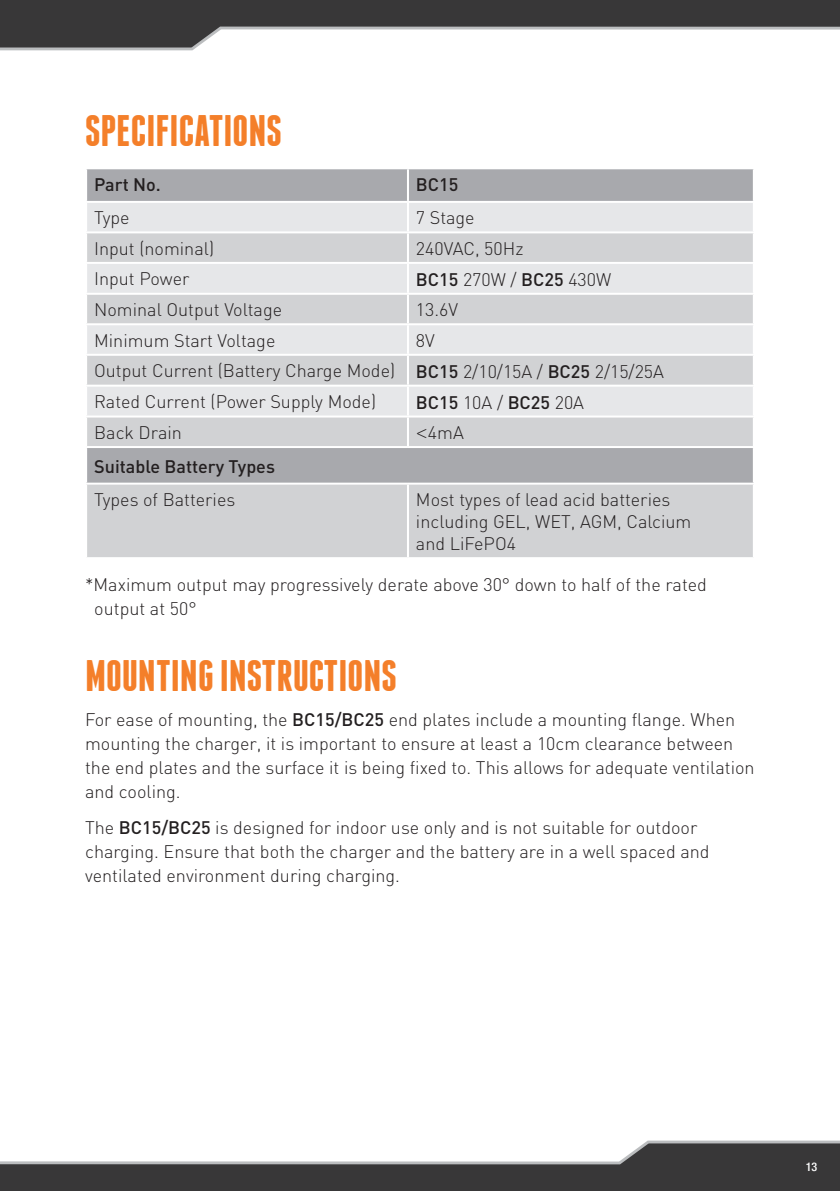
<style>
.page{position:relative;width:840px;height:1191px;background:#fff}
.page>*{position:absolute;margin:0;border:0;box-sizing:border-box;transform-origin:0 0}
.Manual_HEADER_1{font:700 44px "Franchise";color:#f47f2a}
.Manual_BODY{font:300 18px/24px "DIN";color:#231f20}
.Manual_TABLE{font:300 18px/22px "DIN";color:#231f20}
.Manual_TABLE-2{font:500 18px "DIN";color:#231f20}
.t1{font:500 condensed 12px "Helvetica Neue LT";color:#fff}
.s1{font-weight:500}
.s2{font-weight:300}
.s3{font-family:"Avenir"}
</style>
<div class="page">
<div style="left:0;top:1165px;width:839px;height:26px;background:#383738"></div>
<svg style="left:0;top:1140px;width:839px;height:25px"></svg>
<div style="left:0;top:0;width:839px;height:25px;background:#383738"></div>
<svg style="left:0;top:25px;width:839px;height:26px"></svg>
<div style="left:87px;top:169px;width:665px;height:32px;background:#a8a9ad"></div>
<div style="left:87px;top:203px;width:665px;height:28px;background:#e6e7e9"></div>
<svg style="left:87px;top:233px;width:665px;height:324px;background:#d8d8da"></svg>
<div style="left:86px;top:447px;width:667px;height:36px;background:#a8a9ad"></div>
<hr style="left:407px;top:203px;width:2px;height:28px;background:#fff">
<hr style="left:407px;top:233px;width:2px;height:29px;background:#fff">
<hr style="left:85px;top:262px;width:323px;height:2px;background:#fff">
<hr style="left:408px;top:262px;width:346px;height:2px;background:#fff">
<hr style="left:407px;top:264px;width:2px;height:29px;background:#fff">
<hr style="left:85px;top:293px;width:323px;height:2px;background:#fff">
<hr style="left:408px;top:293px;width:346px;height:2px;background:#fff">
<hr style="left:407px;top:295px;width:2px;height:28px;background:#fff">
<hr style="left:85px;top:323px;width:323px;height:2px;background:#fff">
<hr style="left:408px;top:323px;width:346px;height:2px;background:#fff">
<hr style="left:407px;top:325px;width:2px;height:29px;background:#fff">
<hr style="left:85px;top:354px;width:323px;height:2px;background:#fff">
<hr style="left:408px;top:354px;width:346px;height:2px;background:#fff">
<hr style="left:407px;top:356px;width:2px;height:29px;background:#fff">
<hr style="left:85px;top:385px;width:323px;height:2px;background:#fff">
<hr style="left:408px;top:385px;width:346px;height:2px;background:#fff">
<hr style="left:407px;top:387px;width:2px;height:28px;background:#fff">
<hr style="left:85px;top:415px;width:323px;height:2px;background:#fff">
<hr style="left:408px;top:415px;width:346px;height:2px;background:#fff">
<hr style="left:407px;top:417px;width:2px;height:29px;background:#fff">
<hr style="left:85px;top:446px;width:323px;height:2px;background:#fff">
<hr style="left:85px;top:448px;width:2px;height:34px;background:#fff">
<hr style="left:408px;top:446px;width:346px;height:2px;background:#fff">
<hr style="left:752px;top:448px;width:2px;height:34px;background:#fff">
<hr style="left:85px;top:482px;width:323px;height:2px;background:#fff">
<hr style="left:408px;top:482px;width:346px;height:2px;background:#fff">
<hr style="left:407px;top:484px;width:2px;height:73px;background:#fff">
<hr style="left:407px;top:169px;width:2px;height:32px;background:#fff">
<p class="Manual_HEADER_1" style="left:85px;top:110px;width:198px">SPECIFICATIONS</p>
<p class="Manual_TABLE-2" style="left:94px;top:173px;width:68px">Part No.</p>
<p class="Manual_TABLE-2" style="left:416px;top:173px;width:44px">BC15</p>
<p class="Manual_TABLE" style="left:94px;top:207px;width:37px">Type</p>
<p class="Manual_TABLE" style="left:416px;top:207px;width:60px">7 Stage</p>
<p class="Manual_TABLE" style="left:94px;top:237px;width:121px">Input (nominal)</p>
<p class="Manual_TABLE" style="left:416px;top:237px;width:109px">240VAC, 50Hz</p>
<p class="Manual_TABLE" style="left:94px;top:268px;width:97px">Input Power</p>
<p class="Manual_TABLE" style="left:416px;top:268px;width:197px"><span class="s1">BC15</span> 270W / <span class="s1">BC25</span> 430W</p>
<p class="Manual_TABLE" style="left:94px;top:299px;width:189px">Nominal Output Voltage</p>
<p class="Manual_TABLE" style="left:416px;top:299px;width:44px">13.6V</p>
<p class="Manual_TABLE" style="left:94px;top:329px;width:183px">Minimum Start Voltage</p>
<p class="Manual_TABLE" style="left:416px;top:329px;width:20px">8V</p>
<p class="Manual_TABLE" style="left:94px;top:360px;width:302px">Output Current (Battery Charge Mode)</p>
<p class="Manual_TABLE" style="left:416px;top:360px;width:249px"><span class="s1">BC15</span> 2/10/15A / <span class="s1">BC25</span> 2/15/25A</p>
<p class="Manual_TABLE" style="left:94px;top:390px;width:283px">Rated Current (Power Supply Mode)</p>
<p class="Manual_TABLE-2" style="left:416px;top:390px;width:169px">BC15 <span class="s2">10A /</span> BC25 <span class="s2">20A</span></p>
<p class="Manual_TABLE" style="left:94px;top:421px;width:89px">Back Drain</p>
<p class="Manual_TABLE" style="left:416px;top:421px;width:49px"><span class="s3">&lt;</span>4mA</p>
<p class="Manual_TABLE-2" style="left:94px;top:455px;width:182px">Suitable Battery Types</p>
<p class="Manual_TABLE" style="left:94px;top:488px;width:143px">Types of Batteries</p>
<p class="Manual_TABLE" style="left:416px;top:488px;width:277px">Most types of lead acid batteries including GEL, WET, AGM, Calcium and LiFePO4</p>
<p class="Manual_BODY" style="left:94px;top:572px;width:613px;text-indent:-9px">*Maximum output may progressively derate above 30° down to half of the rated output at 50°</p>
<p class="Manual_HEADER_1" style="left:85px;top:655px;width:313px">MOUNTING INSTRUCTIONS</p>
<p class="Manual_BODY" style="left:85px;top:707px;width:670px">For ease of mounting, the <span class="s1">BC15/BC25</span> end plates include a mounting flange. When mounting the charger, it is important to ensure at least a 10cm clearance between the end plates and the surface it is being fixed to. This allows for adequate ventilation and cooling.</p>
<p class="Manual_BODY" style="left:85px;top:815px;width:625px">The <span class="s1">BC15/BC25</span> is designed for indoor use only and is not suitable for outdoor charging. Ensure that both the charger and the battery are in a well spaced and ventilated environment during charging.</p>
<p class="t1" style="left:805px;top:1159px;width:13px">13</p>
</div>
